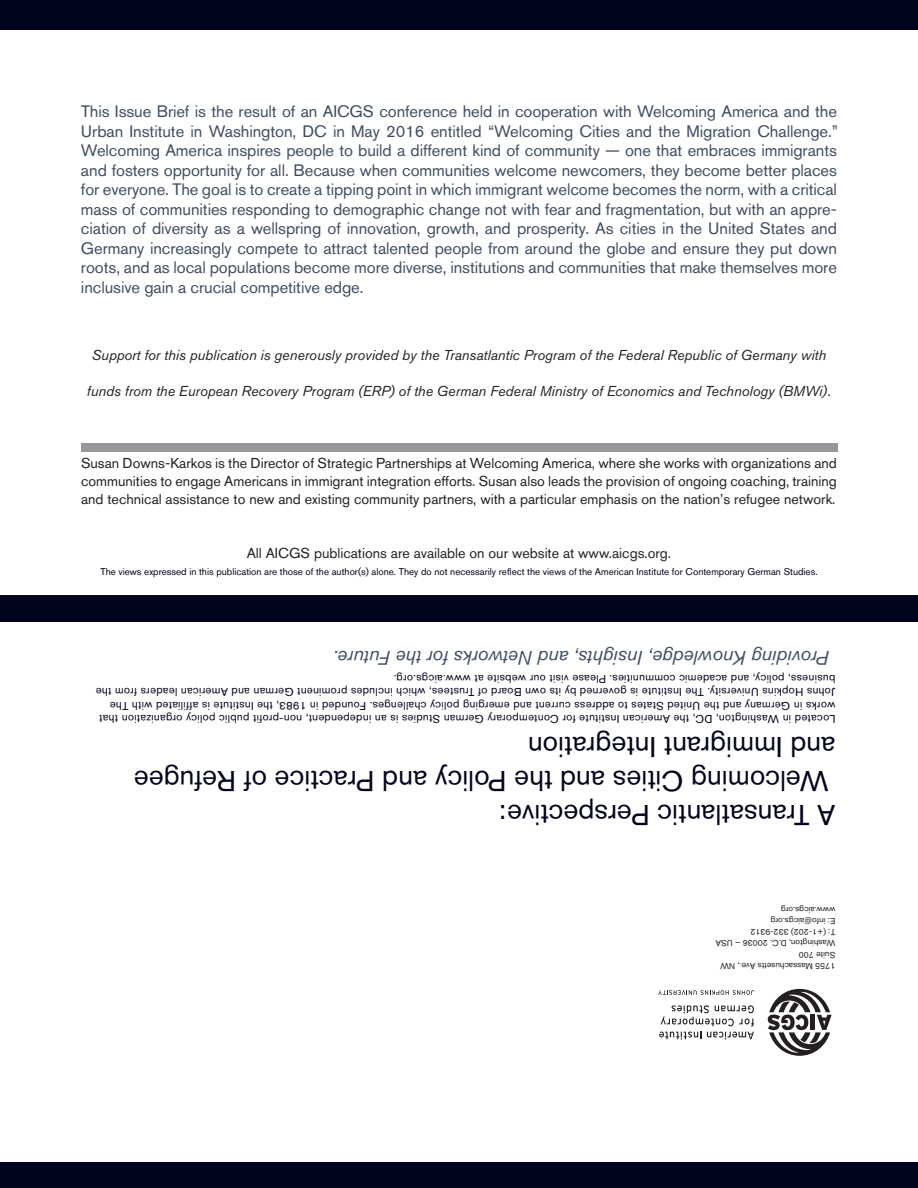
<style>
.page{position:relative;width:918px;height:1188px;background:#fff}
.page>*{position:absolute;margin:0;border:0;box-sizing:border-box;transform-origin:0 0}
.t1{font:28.5px/34.2px "Akzidenz Grotesk BQ";color:#00041c}
.t2{font:italic 19.5px "Akzidenz Grotesk BQ";color:#3f4d62}
.t3{font:16.5px/19.5px "Akzidenz Grotesk BQ";letter-spacing:-.005em;color:#3f4d62;text-align:justify}
.t4{font:14.25px/18px "Akzidenz Grotesk BQ";color:#231f20;text-align:justify}
.t5{font:italic 14.25px "Akzidenz Grotesk BQ";color:#231f20}
.t6{font:11.25px/13.5px "Akzidenz Grotesk BQ";color:#00041c}
.t7{font:9.75px "Akzidenz Grotesk BQ";color:#00041c}
.t8{font:8.7px/11.2px "Akzidenz Grotesk BQ";color:#231f20}
</style>
<div class="page">
<div style="left:0;top:0;width:918px;height:30px;background:#00041c"></div>
<div style="left:0;top:595px;width:918px;height:27px;background:#00041c"></div>
<div style="left:0;top:1162px;width:918px;height:26px;background:#00041c"></div>
<svg style="left:659px;top:1005px;width:95px;height:35px"></svg>
<svg style="left:658px;top:990px;width:96px;height:5px"></svg>
<svg style="left:768px;top:989px;width:64px;height:67px"></svg>
<div style="left:81px;top:443px;width:756px;height:9px;background:#95979a"></div>
<p class="t3" style="left:81px;top:102px;width:758px">This Issue Brief is the result of an AICGS conference held in cooperation with Welcoming America and the Urban Institute in Washington, DC in May 2016 entitled “Welcoming Cities and the Migration Challenge.” Welcoming America inspires people to build a different kind of community — one that embraces immigrants and fosters opportunity for all. Because when communities welcome newcomers, they become better places for everyone. The goal is to create a tipping point in which immigrant welcome becomes the norm, with a critical mass of communities responding to demographic change not with fear and fragmentation, but with an appre&shy;ciation of diversity as a wellspring of innovation, growth, and prosperity. As cities in the United States and Germany increasingly compete to attract talented people from around the globe and ensure they put down roots, and as local populations become more diverse, institutions and communities that make themselves more inclusive gain a crucial competitive edge.</p>
<p class="t5" style="left:92px;top:347px;width:736px">Support for this publication is generously provided by the Transatlantic Program of the Federal Republic of Germany with</p>
<p class="t5" style="left:87px;top:383px;width:746px">funds from the European Recovery Program (ERP) of the German Federal Ministry of Economics and Technology (BMWi).</p>
<p class="t4" style="left:81px;top:454px;width:758px">Susan Downs-Karkos is the Director of Strategic Partnerships at Welcoming America, where she works with organizations and communities to engage Americans in immigrant integration efforts. Susan also leads the provision of ongoing coaching, training and technical assistance to new and existing community partners, with a particular emphasis on the nation’s refugee network.</p>
<p class="t4" style="left:247px;top:544px;width:426px">All AICGS publications are available on our website at www.aicgs.org.</p>
<p class="t7" style="left:100px;top:566px;width:719px">The views expressed in this publication are those of the author(s) alone. They do not necessarily reflect the views of the American Institute for Contemporary German Studies.</p>
<p class="t2" style="left:830px;top:669px;width:498px;rotate:-180deg">P gnidi vor K won dna, sthgi snI,egdel N wt e skro ehtrof .erutuF</p>
<p class="t6" style="left:836px;top:726px;width:741px;rotate:-180deg">de t acoL n i W D, no t gn i hsa C eh t , A m nac i r e e t u t i t sn I r o f C me t no y r a r op G mr e na S se i du t s i na t i f o r p- non, t nednepedn i c i l bup yc i l op no i t az i nag r o t ah t w sk r o n i G mr e yna dna eh t U de t i n S se t a t o t sse r dda t ne r r uc dna me gn i g r e yc i l op dednuoF. segne l l ahc n i 1 9 8 3 eh t , e t u t i t sn I s i de t a i l i f f a w h t i ehT<br>snhoJ H sn i kpo U ehT. y t i s r ev i n e t u t i t sn I s i den r evog yb s t i wo n B d r ao w, see t su r Tf o hc i h sedu l cn i mo r p t nen i G mr e na dna A m nac i r e s r edae l mo r f eh t<br>dna, yc i l op, ssen i sub medaca c i moc m P. se i t i nu esae l t i s i v r uo w e t i sbe t a w w w . g r o . sgc i a .</p>
<h1 class="t1" style="left:836px;top:833px;width:703px;rotate:-180deg">A ci tnal tasnarT P :ev i tcepsre<br>W moc l e gn i C se i t i dna eh t yc i l oP dna P ec i t ca r Rf o eegu f e<br>dna mI m noi targetnItnargi</h1>
<p class="t8" style="left:835px;top:972px;width:121px;rotate:-180deg">5571 M s t t esuhcassa A N, . ev W<br>S et iu 007<br>W D, no t gn i hsa C . 63002. – U S A +( : T 2139 - 233) 202 - 1<br>E @ofni: gro.sgcia<br>w w w gro.sgcia.</p>
</div>
